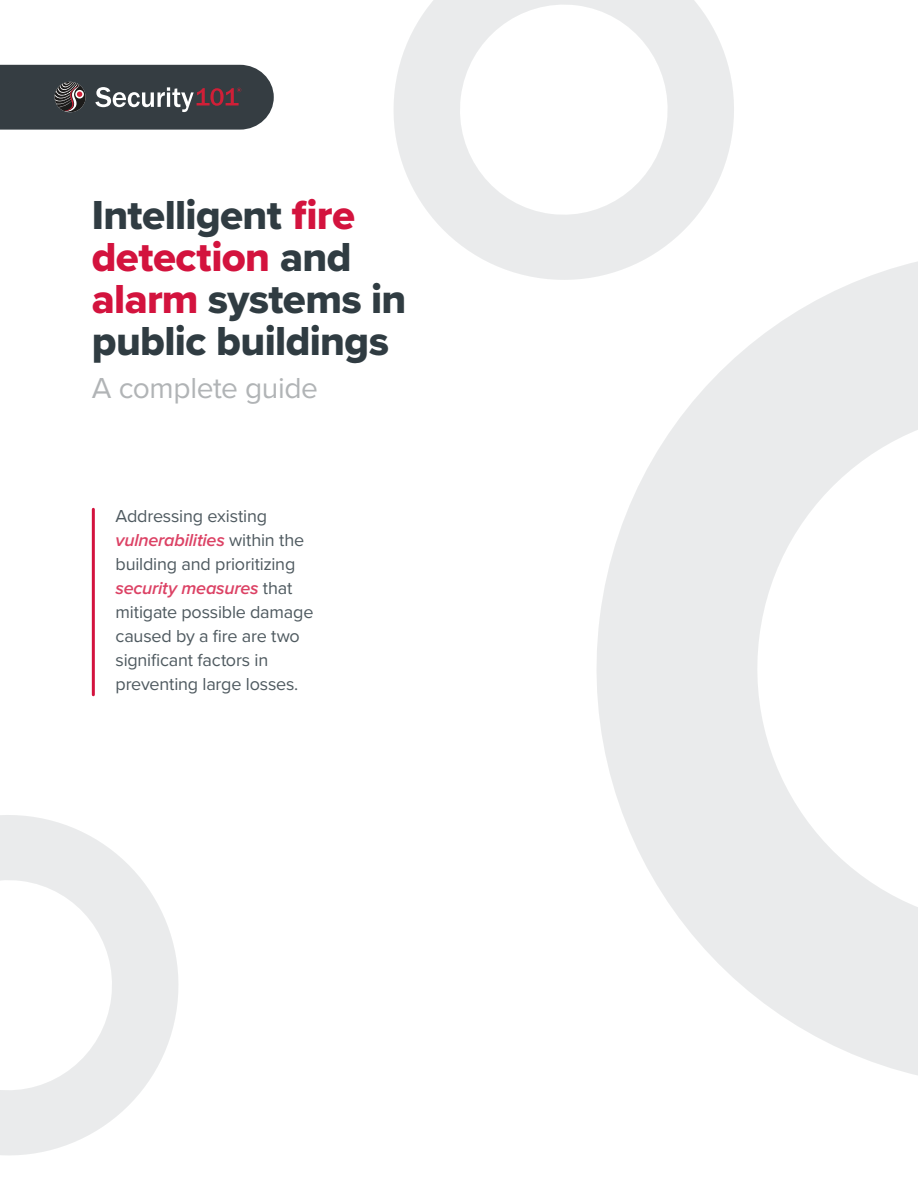
<style>
.page{position:relative;width:918px;height:1188px;background:#fff}
.page>*{position:absolute;margin:0;border:0;box-sizing:border-box;transform-origin:0 0}
.t1{font:42px/42px "Proxima Nova Extrabld";letter-spacing:-.015em;color:#303c42}
.t2{font:30px "Proxima Nova";letter-spacing:-.015em;color:#b1b4b6}
.t3{font:18px/24px "Proxima Nova";letter-spacing:-.01em;color:#4f5a60}
.s1{color:#d3133e}
.s2{font-weight:600;font-style:italic;color:#dc4265}
</style>
<div class="page">
<svg style="left:394px;top:0;width:340px;height:280px"></svg>
<svg style="left:572px;top:225px;width:346px;height:850px"></svg>
<svg style="left:0;top:815px;width:178px;height:340px"></svg>
<svg style="left:0;top:65px;width:274px;height:65px;background:#484b50"></svg>
<hr style="left:92px;top:509px;width:3px;height:186px;background:#d3133e">
<h1 class="t1" style="left:92px;top:193px;width:316px">Intelligent <span class="s1">fire detection</span> and <span class="s1">alarm</span> systems in public buildings</h1>
<h2 class="t2" style="left:92px;top:365px;width:228px">A complete guide</h2>
<p class="t3" style="left:116px;top:503px;width:199px">Addressing existing <span class="s2">vulnerabilities</span> within the building and prioritizing <span class="s2">security measures</span> that mitigate possible damage caused by a fire are two significant factors in preventing large losses.</p>
</div>
